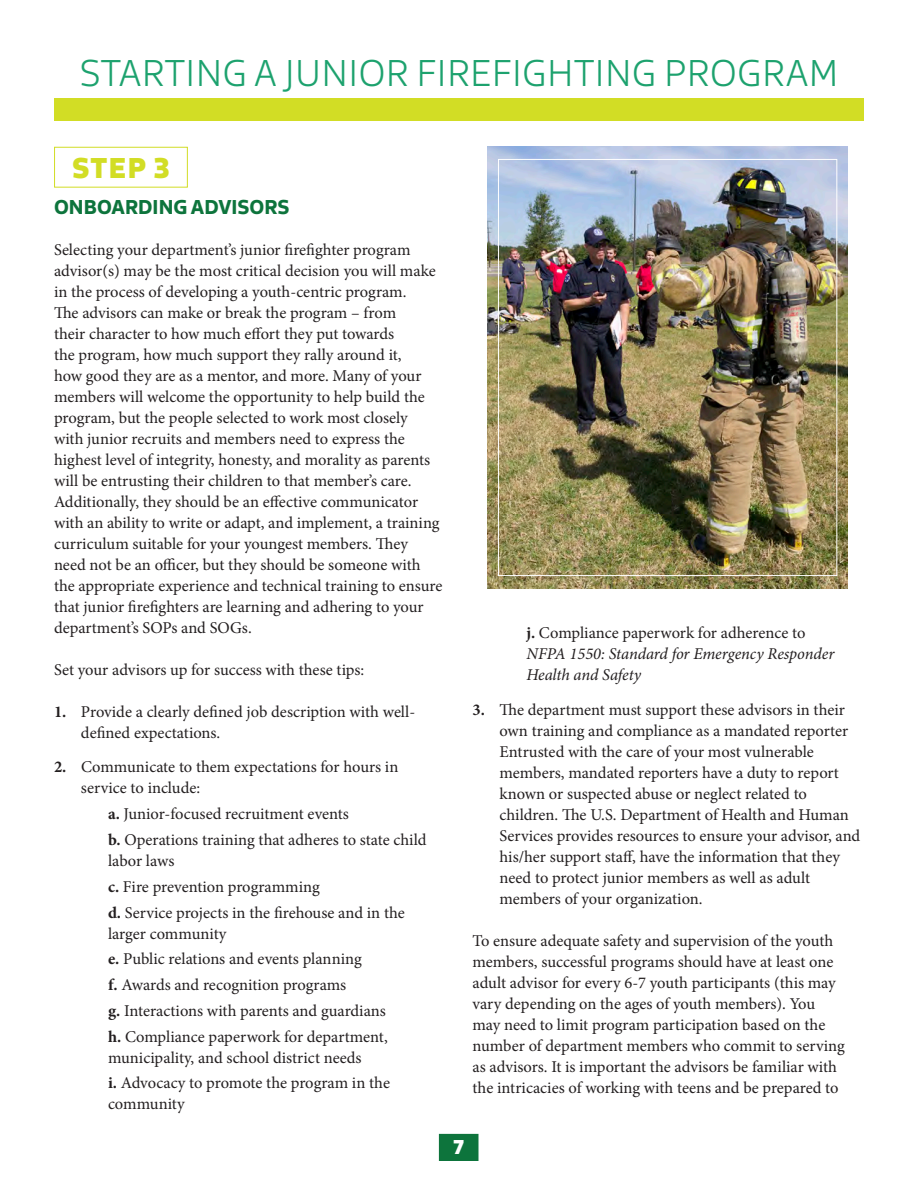
<style>
.page{position:relative;width:918px;height:1188px;background:#fff}
.page>*{position:absolute;margin:0;border:0;box-sizing:border-box;transform-origin:0 0}
.t1{font:300 39px "Salis MVB";letter-spacing:.005em;color:#1da26e}
.Body_text{font:800 30px "Salis MVB";color:#d2dd25}
.t2{font:700 21px "Salis MVB";color:#0d743c}
.t3{font:800 21px "Salis MVB";color:#fff}
.Body_text-2{font:16.5px/21px "Minion Pro";color:#231f20}
.Body_text-3{font:italic 16.5px/21px "Minion Pro";letter-spacing:-.005em;color:#231f20}
.s1{font-weight:700}
.s2{font-weight:700;font-style:normal}
.s3{font-style:normal}
</style>
<div class="page">
<div style="left:439px;top:1134px;width:39px;height:26px;background:#0d743c"></div>
<div style="left:439px;top:1134px;width:40px;height:27px;border:1px solid #0d743c"></div>
<div style="left:54px;top:147px;width:134px;height:41px;border:1px solid #d2dd25"></div>
<img style="left:488px;top:147px;width:359px;height:441px">
<div style="left:498px;top:159px;width:339px;height:417px;border:1px solid #fff"></div>
<div style="left:54px;top:98px;width:810px;height:23px;background:#d2dd25"></div>
<p class="t1" style="left:79px;top:47px;width:761px">STARTING A JUNIOR FIREFIGHTING PROGRAM</p>
<p class="Body_text" style="left:72px;top:148px;width:99px">STEP 3</p>
<p class="t2" style="left:54px;top:193px;width:237px">ONBOARDING ADVISORS</p>
<p class="Body_text-2" style="left:54px;top:239px;width:390px">Selecting your department’s junior firefighter program advisor(s) may be the most critical decision you will make in the process of developing a youth-centric program.<br>The advisors can make or break the program – from<br>their character to how much effort they put towards<br>the program, how much support they rally around it,<br>how good they are as a mentor, and more. Many of your members will welcome the opportunity to help build the program, but the people selected to work most closely<br>with junior recruits and members need to express the highest level of integrity, honesty, and morality as parents will be entrusting their children to that member’s care.<br>Additionally, they should be an effective communicator with an ability to write or adapt, and implement, a training curriculum suitable for your youngest members. They need not be an officer, but they should be someone with the appropriate experience and technical training to ensure that junior firefighters are learning and adhering to your department’s SOPs and SOGs.</p>
<p class="Body_text-2" style="left:54px;top:659px;width:312px">Set your advisors up for success with these tips:</p>
<p class="Body_text-2" style="left:81px;top:701px;width:336px;text-indent:-27px"><span class="s1">1.</span> Provide a clearly defined job description with well&shy;defined expectations.</p>
<p class="Body_text-2" style="left:81px;top:757px;width:319px;text-indent:-27px"><span class="s1">2.</span> Communicate to them expectations for hours in service to include:</p>
<p class="Body_text-2" style="left:108px;top:804px;width:243px"><span class="s1">a.</span> Junior-focused recruitment events</p>
<p class="Body_text-2" style="left:108px;top:829px;width:320px"><span class="s1">b.</span> Operations training that adheres to state child labor laws</p>
<p class="Body_text-2" style="left:108px;top:876px;width:213px"><span class="s1">c.</span> Fire prevention programming</p>
<p class="Body_text-2" style="left:108px;top:902px;width:298px"><span class="s1">d.</span> Service projects in the firehouse and in the larger community</p>
<p class="Body_text-2" style="left:108px;top:949px;width:255px"><span class="s1">e.</span> Public relations and events planning</p>
<p class="Body_text-2" style="left:108px;top:974px;width:240px"><span class="s1">f.</span> Awards and recognition programs</p>
<p class="Body_text-2" style="left:108px;top:1000px;width:279px"><span class="s1">g.</span> Interactions with parents and guardians</p>
<p class="Body_text-2" style="left:108px;top:1026px;width:281px"><span class="s1">h.</span> Compliance paperwork for department, municipality, and school district needs</p>
<p class="Body_text-2" style="left:108px;top:1073px;width:284px"><span class="s1">i.</span> Advocacy to promote the program in the community</p>
<p class="Body_text-3" style="left:526px;top:623px;width:309px"><span class="s2">j.</span> <span class="s3">Compliance paperwork for adherence to<br></span>NFPA 1550: Standard for Emergency Responder<br>Health and Safety</p>
<p class="Body_text-2" style="left:499px;top:699px;width:362px;text-indent:-27px"><span class="s1">3.</span> The department must support these advisors in their own training and compliance as a mandated reporter Entrusted with the care of your most vulnerable members, mandated reporters have a duty to report known or suspected abuse or neglect related to children. The U.S. Department of Health and Human Services provides resources to ensure your advisor, and his/her support staff, have the information that they need to protect junior members as well as adult members of your organization.</p>
<p class="Body_text-2" style="left:472px;top:930px;width:374px">To ensure adequate safety and supervision of the youth members, successful programs should have at least one adult advisor for every 6-7 youth participants (this may vary depending on the ages of youth members). You may need to limit program participation based on the number of department members who commit to serving as advisors. It is important the advisors be familiar with the intricacies of working with teens and be prepared to</p>
<p class="t3" style="left:453px;top:1133px;width:12px">7</p>
</div>
